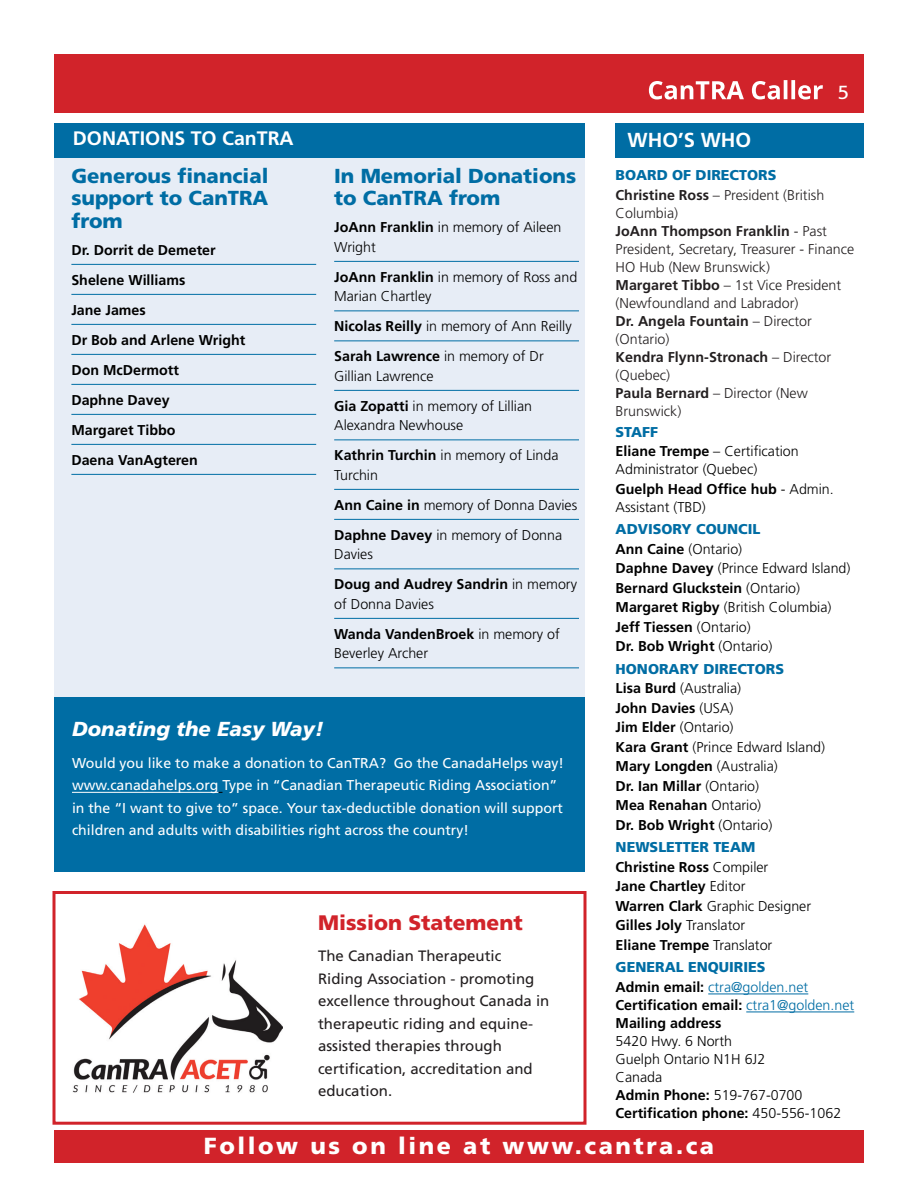
<style>
.page{position:relative;width:918px;height:1188px;background:#fff}
.page>*{position:absolute;margin:0;border:0;box-sizing:border-box;transform-origin:0 0}
.Text{font:900 23.25px "Frutiger";letter-spacing:.11em;color:#fff}
.co{font:900 21px "Frutiger";color:#d1232a}
.head_4{font:900 20.25px/22.5px "Frutiger";color:#006da4;text-align:justify}
.Text-2{font:italic 900 20.25px "Frutiger";color:#fff}
.head_4-2{font:700 20.25px "Frutiger";color:#fff}
.Text-3{font:700 19.5px "Frutiger";color:#fff}
.t1{font:19.5px "Formata";color:#fff}
.co-2{font:15px/22.5px "Frutiger";color:#231f20}
.rules{font:300 14.25px/19.5px "Frutiger";color:#000}
.Text-4{font:700 14.25px "Frutiger";color:#000}
.Text-5{font:300 14.25px/18px "Frutiger";color:#000}
.t2{font:300 14.25px/18px "Frutiger";color:#231f20}
.Text-6{font:14.25px/22.5px "Frutiger";color:#fff}
.rules-2{font:700 14.25px "Frutiger";color:#000}
.Text-7{font:900 14.25px "Frutiger";color:#006da4}
.t3{font:700 14.25px/18px "Frutiger";color:#231f20}
.Text-8{font:300 14.25px "Frutiger";color:#006da4}
.s1{font-weight:700}
.s2{font-weight:300}
.s3{font-weight:700;color:#000}
.s4{font-weight:300;color:#006da4}
</style>
<div class="page">
<div style="left:54px;top:1131px;width:810px;height:32px;background:#d1232a"></div>
<div style="left:616px;top:123px;width:248px;height:34px;background:#006da4"></div>
<div style="left:54px;top:123px;width:531px;height:688px;background:#e7edf6"></div>
<div style="left:54px;top:54px;width:810px;height:58px;background:#d1232a"></div>
<svg style="left:649px;top:80px;width:174px;height:19px"></svg>
<div style="left:54px;top:123px;width:531px;height:34px;background:#006da4"></div>
<hr style="left:71px;top:264px;width:245px;height:1px;background:#006da4">
<hr style="left:71px;top:294px;width:245px;height:1px;background:#006da4">
<hr style="left:71px;top:324px;width:245px;height:1px;background:#006da4">
<hr style="left:71px;top:354px;width:245px;height:1px;background:#006da4">
<hr style="left:71px;top:384px;width:245px;height:1px;background:#006da4">
<hr style="left:71px;top:414px;width:245px;height:1px;background:#006da4">
<hr style="left:71px;top:444px;width:245px;height:1px;background:#006da4">
<hr style="left:71px;top:474px;width:245px;height:1px;background:#006da4">
<hr style="left:334px;top:261px;width:245px;height:1px;background:#006da4">
<hr style="left:334px;top:310px;width:245px;height:1px;background:#006da4">
<hr style="left:334px;top:340px;width:245px;height:1px;background:#006da4">
<hr style="left:334px;top:390px;width:245px;height:1px;background:#006da4">
<hr style="left:334px;top:439px;width:245px;height:1px;background:#006da4">
<hr style="left:334px;top:489px;width:245px;height:1px;background:#006da4">
<hr style="left:334px;top:519px;width:245px;height:1px;background:#006da4">
<hr style="left:334px;top:568px;width:245px;height:1px;background:#006da4">
<hr style="left:334px;top:618px;width:245px;height:1px;background:#006da4">
<hr style="left:334px;top:667px;width:245px;height:1px;background:#006da4">
<div style="left:54px;top:698px;width:531px;height:174px;background:#006da4"></div>
<hr style="left:72px;top:792px;width:147px;height:1px;background:#fff">
<img style="left:72px;top:924px;width:210px;height:169px">
<div style="left:52px;top:891px;width:534px;height:234px;border:3px solid #d1232a"></div>
<hr style="left:708px;top:994px;width:100px;height:1px;background:#006da4">
<hr style="left:746px;top:1012px;width:108px;height:1px;background:#006da4">
<p class="Text-3" style="left:73px;top:127px;width:222px">DONATIONS TO CanTRA</p>
<p class="head_4-2" style="left:628px;top:128px;width:125px">WHO’S WHO</p>
<p class="t1" style="left:838px;top:80px;width:13px">5</p>
<p class="head_4" style="left:71px;top:164px;width:199px">Generous financial support to CanTRA from</p>
<p class="rules-2" style="left:71px;top:242px;width:146px">Dr. Dorrit de Demeter</p>
<p class="rules-2" style="left:71px;top:272px;width:116px">Shelene Williams</p>
<p class="rules-2" style="left:71px;top:302px;width:76px">Jane James</p>
<p class="rules-2" style="left:71px;top:332px;width:175px">Dr Bob and Arlene Wright</p>
<p class="rules-2" style="left:71px;top:362px;width:109px">Don McDermott</p>
<p class="rules-2" style="left:71px;top:392px;width:100px">Daphne Davey</p>
<p class="rules-2" style="left:71px;top:422px;width:106px">Margaret Tibbo</p>
<p class="rules-2" style="left:71px;top:452px;width:128px">Daena VanAgteren</p>
<p class="head_4" style="left:334px;top:164px;width:244px">In Memorial Donations to CanTRA from</p>
<p class="rules" style="left:334px;top:218px;width:229px"><span class="s1">JoAnn Franklin</span> in memory of Aileen<br>Wright</p>
<p class="rules" style="left:334px;top:267px;width:245px"><span class="s1">JoAnn Franklin</span> in memory of Ross and<br>Marian Chartley</p>
<p class="rules" style="left:334px;top:317px;width:239px"><span class="s1">Nicolas Reilly</span> in memory of Ann Reilly</p>
<p class="rules" style="left:334px;top:347px;width:211px"><span class="s1">Sarah Lawrence</span> in memory of Dr<br>Gillian Lawrence</p>
<p class="rules" style="left:334px;top:396px;width:199px"><span class="s1">Gia Zopatti</span> in memory of Lillian<br>Alexandra Newhouse</p>
<p class="rules" style="left:334px;top:446px;width:226px"><span class="s1">Kathrin Turchin</span> in memory of Linda<br>Turchin</p>
<p class="rules" style="left:334px;top:495px;width:245px"><span class="s1">Ann Caine in</span> memory of Donna Davies</p>
<p class="rules" style="left:334px;top:525px;width:230px"><span class="s1">Daphne Davey</span> in memory of Donna<br>Davies</p>
<p class="rules" style="left:334px;top:575px;width:244px"><span class="s1">Doug and Audrey Sandrin</span> in memory of Donna Davies</p>
<p class="rules" style="left:334px;top:624px;width:227px"><span class="s1">Wanda VandenBroek</span> in memory of<br>Beverley Archer</p>
<p class="Text-7" style="left:616px;top:167px;width:162px">BOARD OF DIRECTORS</p>
<p class="t2" style="left:616px;top:186px;width:210px"><span class="s1">Christine Ross</span> – President (British<br>Columbia)</p>
<p class="t2" style="left:616px;top:222px;width:240px"><span class="s1">JoAnn Thompson Franklin</span> - Past<br>President, Secretary, Treasurer - Finance<br>HO Hub (New Brunswick)</p>
<p class="t2" style="left:616px;top:276px;width:227px"><span class="s1">Margaret Tibbo</span> – 1st Vice President (Newfoundland and Labrador)</p>
<p class="t2" style="left:616px;top:312px;width:198px"><span class="s1">Dr. Angela Fountain</span> – Director (Ontario)</p>
<p class="t3" style="left:616px;top:348px;width:217px">Kendra Flynn-Stronach <span class="s2">– Director (Quebec)</span></p>
<p class="t2" style="left:616px;top:384px;width:194px"><span class="s1">Paula Bernard</span> – Director (New<br>Brunswick)</p>
<p class="Text-7" style="left:616px;top:423px;width:44px">STAFF</p>
<p class="Text-5" style="left:616px;top:442px;width:185px"><span class="s1">Eliane Trempe</span> – Certification<br>Administrator (Quebec)</p>
<p class="Text-5" style="left:616px;top:480px;width:220px"><span class="s1">Guelph Head Office hub</span> - Admin.<br>Assistant (TBD)</p>
<p class="Text-7" style="left:616px;top:521px;width:146px">ADVISORY COUNCIL</p>
<p class="Text-5" style="left:616px;top:540px;width:128px"><span class="s1">Ann Caine</span> (Ontario)</p>
<p class="Text-5" style="left:616px;top:559px;width:236px"><span class="s1">Daphne Davey</span> (Prince Edward Island)</p>
<p class="Text-4" style="left:616px;top:579px;width:186px">Bernard Gluckstein <span class="s2">(Ontario)</span></p>
<p class="Text-5" style="left:616px;top:598px;width:217px"><span class="s1">Margaret Rigby</span> (British Columbia)</p>
<p class="Text-4" style="left:616px;top:618px;width:137px">Jeff Tiessen <span class="s2">(Ontario)</span></p>
<p class="Text-4" style="left:616px;top:638px;width:158px">Dr. Bob Wright <span class="s2">(Ontario)</span></p>
<p class="Text-7" style="left:616px;top:660px;width:170px">HONORARY DIRECTORS</p>
<p class="Text-5" style="left:616px;top:679px;width:127px"><span class="s1">Lisa Burd</span> (Australia)</p>
<p class="Text-4" style="left:616px;top:699px;width:119px">John Davies <span class="s2">(USA)</span></p>
<p class="Text-5" style="left:616px;top:718px;width:119px"><span class="s1">Jim Elder</span> (Ontario)</p>
<p class="Text-5" style="left:616px;top:738px;width:211px"><span class="s1">Kara Grant</span> (Prince Edward Island)</p>
<p class="Text-4" style="left:616px;top:758px;width:164px">Mary Longden <span class="s2">(Australia)</span></p>
<p class="Text-4" style="left:616px;top:777px;width:145px">Dr. Ian Millar <span class="s2">(Ontario)</span></p>
<p class="Text-4" style="left:616px;top:797px;width:147px">Mea Renahan <span class="s2">Ontario)</span></p>
<p class="Text-4" style="left:616px;top:816px;width:158px">Dr. Bob Wright <span class="s2">(Ontario)</span></p>
<p class="Text-7" style="left:616px;top:839px;width:141px">NEWSLETTER TEAM</p>
<p class="Text-4" style="left:616px;top:858px;width:154px">Christine Ross <span class="s2">Compiler</span></p>
<p class="Text-4" style="left:616px;top:878px;width:131px">Jane Chartley <span class="s2">Editor</span></p>
<p class="Text-5" style="left:616px;top:897px;width:197px"><span class="s1">Warren Clark</span> Graphic Designer</p>
<p class="Text-4" style="left:616px;top:917px;width:131px">Gilles Joly <span class="s2">Translator</span></p>
<p class="Text-4" style="left:616px;top:936px;width:158px">Eliane Trempe <span class="s2">Translator</span></p>
<p class="Text-7" style="left:616px;top:959px;width:152px">GENERAL ENQUIRIES</p>
<p class="Text-8" style="left:616px;top:979px;width:194px"><span class="s3">Admin email:</span> ctra@golden.net</p>
<p class="Text-4" style="left:616px;top:996px;width:240px">Certification email: <span class="s4">ctra1@golden.net</span></p>
<p class="Text-4" style="left:616px;top:1014px;width:107px">Mailing address</p>
<p class="Text-5" style="left:616px;top:1032px;width:118px">5420 Hwy. 6 North</p>
<p class="Text-5" style="left:616px;top:1050px;width:151px">Guelph Ontario N1H 6J2</p>
<p class="Text-5" style="left:616px;top:1068px;width:48px">Canada</p>
<p class="Text-5" style="left:616px;top:1086px;width:188px"><span class="s1">Admin Phone:</span> 519-767-0700</p>
<p class="Text-4" style="left:616px;top:1104px;width:227px">Certification phone: <span class="s2">450-556-1062</span></p>
<p class="Text-2" style="left:72px;top:717px;width:253px">Donating the Easy Way!</p>
<p class="Text-6" style="left:72px;top:751px;width:494px">Would you like to make a donation to CanTRA? Go the CanadaHelps way! www.canadahelps.org Type in “Canadian Therapeutic Riding Association” in the “I want to give to” space. Your tax-deductible donation will support children and adults with disabilities right across the country!</p>
<p class="co" style="left:318px;top:910px;width:206px">Mission Statement</p>
<p class="co-2" style="left:318px;top:944px;width:233px">The Canadian Therapeutic<br>Riding Association - promoting excellence throughout Canada in therapeutic riding and equine&shy;assisted therapies through certification, accreditation and education.</p>
<p class="Text" style="left:204px;top:1131px;width:512px">Follow us on line at www.cantra.ca</p>
</div>
